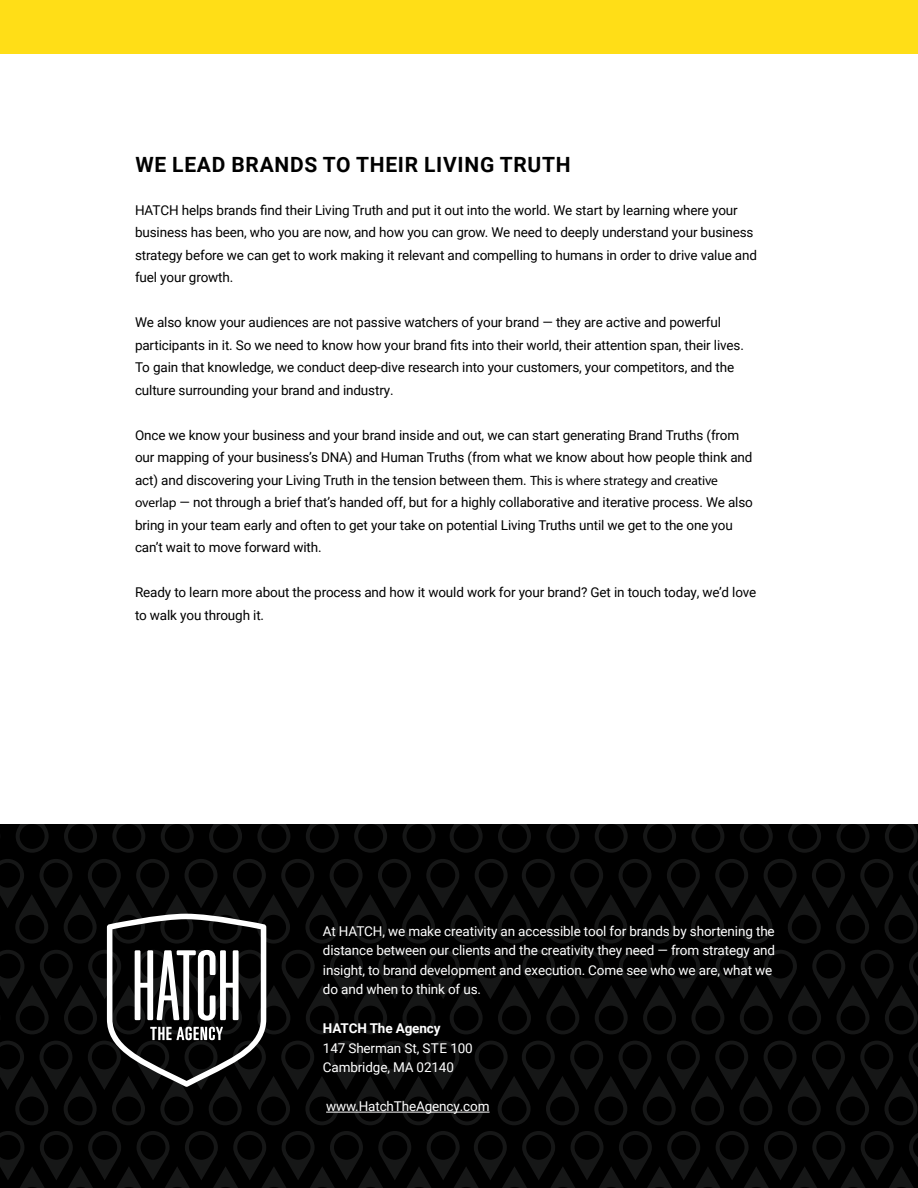
<style>
.page{position:relative;width:918px;height:1188px;background:#fff}
.page>*{position:absolute;margin:0;border:0;box-sizing:border-box;transform-origin:0 0}
.t1{font:700 21px "Roboto";letter-spacing:.035em;color:#000}
.t2{font:13.5px/22.5px "Roboto";letter-spacing:-.01em;color:#000}
.t3{font:13.5px/19.5px "Roboto";letter-spacing:-.01em;color:#fff}
.t4{font:700 13.5px "Roboto";letter-spacing:-.01em;color:#fff}
.s1{font-family:"Myriad Pro"}
</style>
<div class="page">
<svg style="left:0;top:825px;width:450px;height:363px;background:#050505"></svg>
<svg style="left:450px;top:825px;width:468px;height:363px;background:#050505"></svg>
<svg style="left:107px;top:914px;width:159px;height:173px"></svg>
<hr style="left:326px;top:1112px;width:164px;height:1px;background:#fff">
<div style="left:0;top:0;width:918px;height:54px;background:#ffde17"></div>
<h1 class="t1" style="left:135px;top:150px;width:437px">WE LEAD BRANDS TO THEIR LIVING TRUTH</h1>
<p class="t2" style="left:135px;top:198px;width:624px">HATCH helps brands find their Living Truth and put it out into the world. We start by learning where your business has been, who you are now, and how you can grow. We need to deeply understand your business strategy before we can get to work making it relevant and compelling to humans in order to drive value and fuel your growth.</p>
<p class="t2" style="left:135px;top:311px;width:610px">We also know your audiences are not passive watchers of your brand — they are active and powerful participants in it. So we need to know how your brand fits into their world, their attention span, their lives.<br>To gain that knowledge, we conduct deep-dive research into your customers, your competitors, and the culture surrounding your brand and industry.</p>
<p class="t2" style="left:135px;top:423px;width:619px">Once we know your business and your brand inside and out, we can start generating Brand Truths (from our mapping of your business’s DNA) and Human Truths (from what we know about how people think and act) and discovering your Living Truth in the tension between them. <span class="s1">This is where strategy and creative overlap</span> — not through a brief that’s handed off, but for a highly collaborative and iterative process. We also bring in your team early and often to get your take on potential Living Truths until we get to the one you can’t wait to move forward with.</p>
<p class="t2" style="left:135px;top:581px;width:623px">Ready to learn more about the process and how it would work for your brand? Get in touch today, we’d love to walk you through it.</p>
<p class="t3" style="left:323px;top:921px;width:454px">At HATCH, we make creativity an accessible tool for brands by shortening the distance between our clients and the creativity they need — from strategy and insight, to brand development and execution. Come see who we are, what we do and when to think of us.</p>
<p class="t4" style="left:323px;top:1019px;width:119px">HATCH The Agency</p>
<p class="t3" style="left:323px;top:1038px;width:151px">147 Sherman St, STE 100<br>Cambridge, MA 02140</p>
<p class="t3" style="left:326px;top:1096px;width:165px">www.HatchTheAgency.com</p>
</div>
